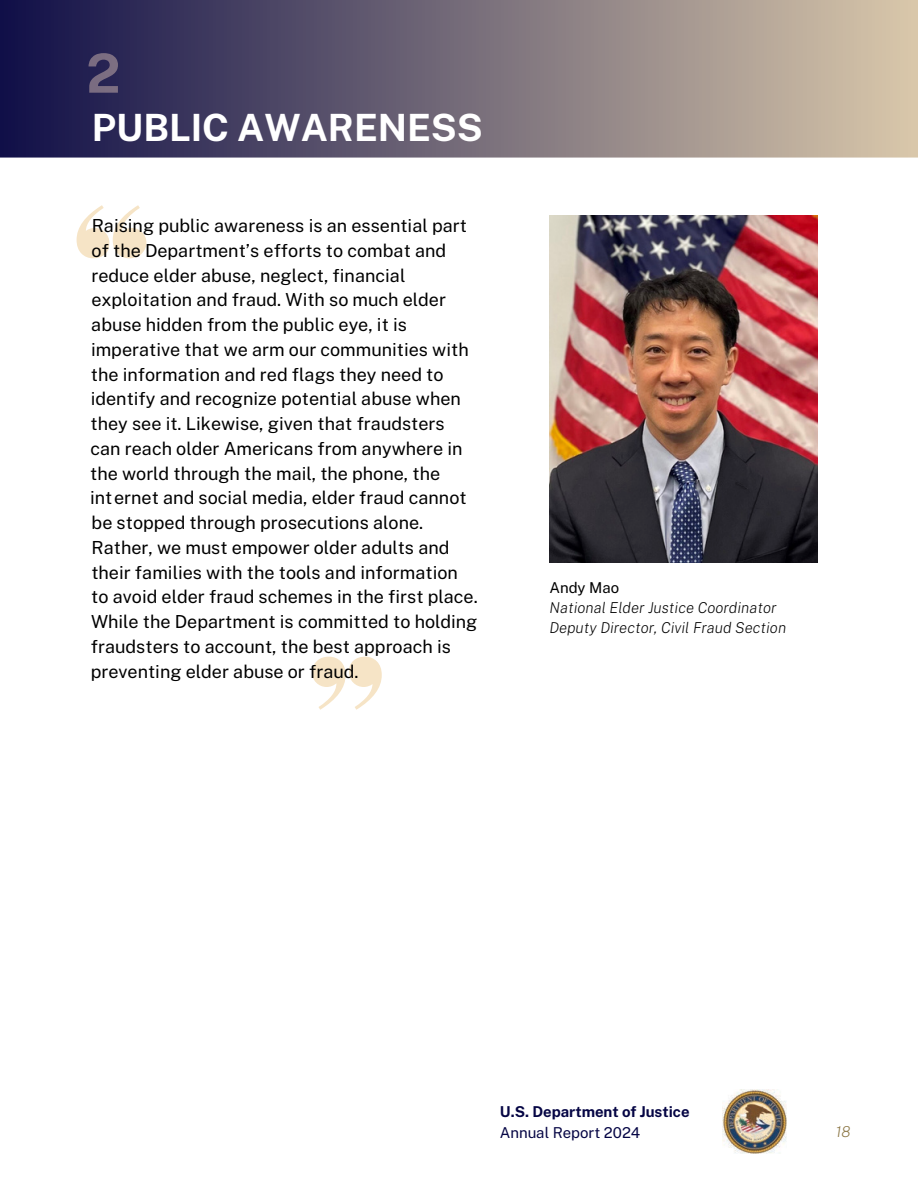
<style>
.page{position:relative;width:918px;height:1188px;background:#fff}
.page>*{position:absolute;margin:0;border:0;box-sizing:border-box;transform-origin:0 0}
.t1{font:700 37.5px "Public Sans";color:#fff}
.t2{font:18px/24.8px "Public Sans";color:#000}
.t3{font:italic 200 15px/20.2px "Public Sans";color:#000}
.t4{font:700 15px "Public Sans";color:#050544}
.t5{font:15px "Public Sans";color:#050544}
.t6{font:italic 200 15px "Public Sans";color:#8b7644}
.s1{font-weight:400;font-style:normal}
</style>
<div class="page">
<svg style="left:312px;top:657px;width:70px;height:53px"></svg>
<svg style="left:0;top:0;width:918px;height:158px;background:#756c79"></svg>
<svg style="left:89px;top:53px;width:29px;height:40px"></svg>
<svg style="left:77px;top:205px;width:69px;height:53px"></svg>
<img style="left:549px;top:216px;width:268px;height:346px">
<img style="left:723px;top:1090px;width:64px;height:64px">
<p class="t1" style="left:92px;top:105px;width:393px">PUBLIC AWARENESS</p>
<p class="t2" style="left:92px;top:213px;width:377px">Raising public awareness is an essential part</p>
<p class="t2" style="left:92px;top:238px;width:356px">of the Department’s efforts to combat and</p>
<p class="t2" style="left:91px;top:263px;width:315px">reduce elder abuse, neglect, financial</p>
<p class="t2" style="left:91px;top:287px;width:356px">exploitation and fraud. With so much elder</p>
<p class="t2" style="left:91px;top:312px;width:317px">abuse hidden from the public eye, it is</p>
<p class="t2" style="left:91px;top:337px;width:379px">imperative that we arm our communities with</p>
<p class="t2" style="left:91px;top:362px;width:354px">the information and red flags they need to</p>
<p class="t2" style="left:91px;top:386px;width:372px">identify and recognize potential abuse when</p>
<p class="t2" style="left:91px;top:411px;width:356px">they see it. Likewise, given that fraudsters</p>
<p class="t2" style="left:90px;top:436px;width:374px">can reach older Americans from anywhere in</p>
<p class="t2" style="left:90px;top:461px;width:351px">the world through the mail, the phone, the</p>
<p class="t2" style="left:90px;top:485px;width:378px">internet and social media, elder fraud cannot be stopped through prosecutions alone.</p>
<p class="t2" style="left:92px;top:535px;width:360px">Rather, we must empower older adults and</p>
<p class="t2" style="left:91px;top:560px;width:368px">their families with the tools and information</p>
<p class="t2" style="left:91px;top:584px;width:388px">to avoid elder fraud schemes in the first place.</p>
<p class="t2" style="left:91px;top:609px;width:388px">While the Department is committed to holding</p>
<p class="t2" style="left:91px;top:634px;width:362px">fraudsters to account, the best approach is</p>
<p class="t2" style="left:91px;top:659px;width:269px">preventing elder abuse or fraud.</p>
<p class="t3" style="left:549px;top:577px;width:238px"><span class="s1">Andy Mao<br></span>National Elder Justice Coordinator<br>Deputy Director, Civil Fraud Section</p>
<p class="t4" style="left:500px;top:1103px;width:191px">U.S. Department of Justice</p>
<p class="t5" style="left:500px;top:1123px;width:142px">Annual Report 2024</p>
<p class="t6" style="left:836px;top:1123px;width:16px">18</p>
</div>
